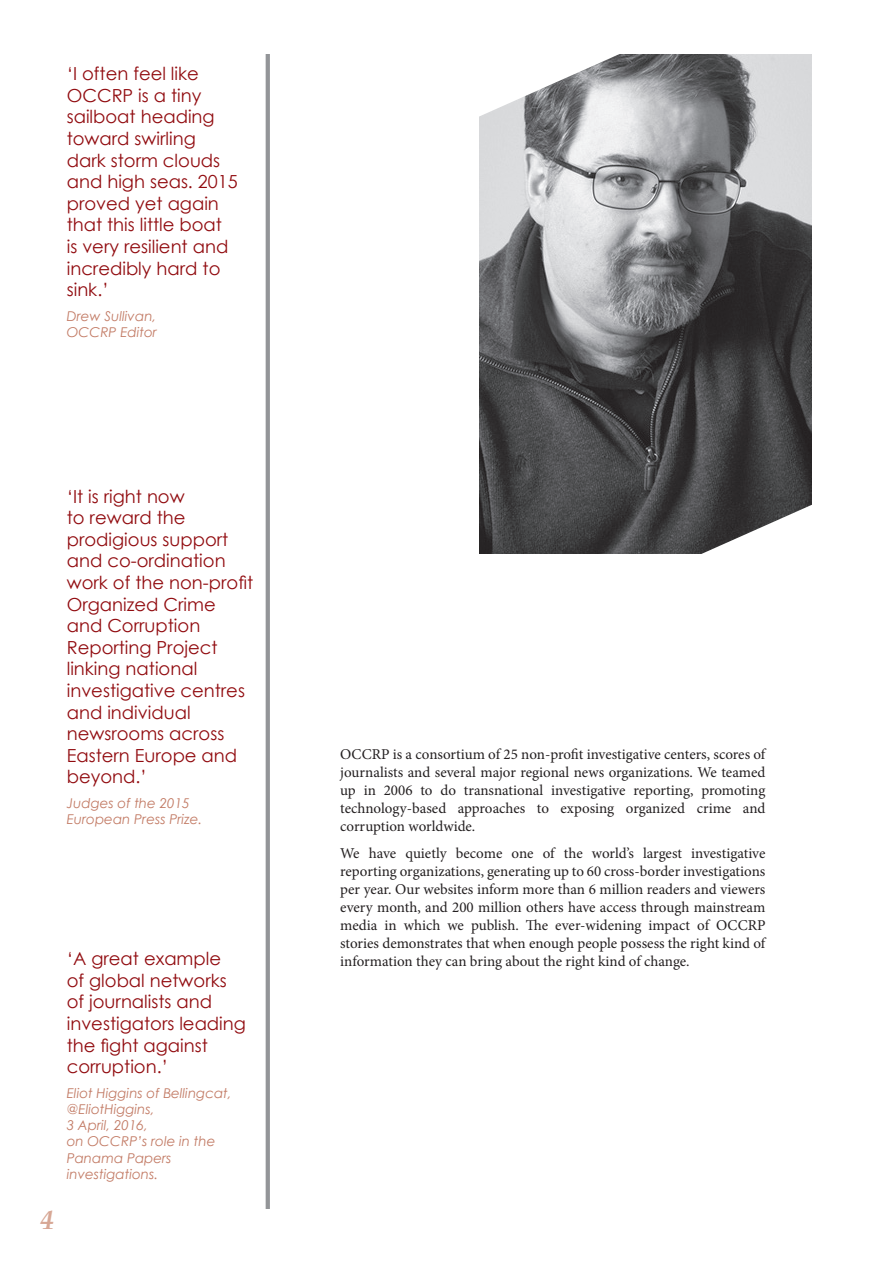
<style>
.page{position:relative;width:893px;height:1263px;background:#fff}
.page>*{position:absolute;margin:0;border:0;box-sizing:border-box;transform-origin:0 0}
.t1{font:italic 700 27px "Book Antiqua";color:#d7a795}
.t2{font:18px/21.6px "Century Gothic";color:#910b0f}
.t3{font:15px/18px "Minion Pro";color:#231f20;text-align:justify}
.t4{font:italic 13.5px/16.2px "Century Gothic";color:#c27a64}
</style>
<div class="page">
<img style="left:479px;top:54px;width:332px;height:499px">
<hr style="left:266px;top:54px;width:4px;height:1155px;background:#939598">
<svg style="left:479px;top:54px;width:200px;height:83px"></svg>
<svg style="left:654px;top:469px;width:158px;height:85px"></svg>
<p class="t2" style="left:67px;top:63px;width:173px">‘I often feel like<br>OCCRP is a tiny sailboat heading toward swirling dark storm clouds and high seas. 2015 proved yet again that this little boat<br>is very resilient and incredibly hard to sink.’</p>
<p class="t4" style="left:67px;top:308px;width:92px">Drew Sullivan,<br>OCCRP Editor</p>
<p class="t2" style="left:67px;top:485px;width:188px">‘It is right now<br>to reward the prodigious support and co-ordination work of the non-profit<br>Organized Crime and Corruption<br>Reporting Project linking national investigative centres and individual newsrooms across<br>Eastern Europe and beyond.’</p>
<p class="t4" style="left:67px;top:795px;width:137px">Judges of the 2015<br>European Press Prize.</p>
<h1 class="t1" style="left:40px;top:1201px;width:15px">4</h1>
<p class="t2" style="left:67px;top:947px;width:181px">‘A great example<br>of global networks of journalists and investigators leading the fight against corruption.’</p>
<p class="t4" style="left:67px;top:1084px;width:166px">Eliot Higgins of Bellingcat, @EliotHiggins,<br>3 April, 2016,<br>on OCCRP’s role in the<br>Panama Papers investigations.</p>
<p class="t3" style="left:340px;top:746px;width:427px">OCCRP is a consortium of 25 non-profit investigative centers, scores of journalists and several major regional news organizations. We teamed up in 2006 to do transnational investigative reporting, promoting technology-based approaches to exposing organized crime and corruption worldwide.</p>
<p class="t3" style="left:340px;top:844px;width:427px">We have quietly become one of the world’s largest investigative reporting organizations, generating up to 60 cross-border investigations per year. Our websites inform more than 6 million readers and viewers every month, and 200 million others have access through mainstream media in which we publish. The ever-widening impact of OCCRP stories demonstrates that when enough people possess the right kind of information they can bring about the right kind of change.</p>
</div>
